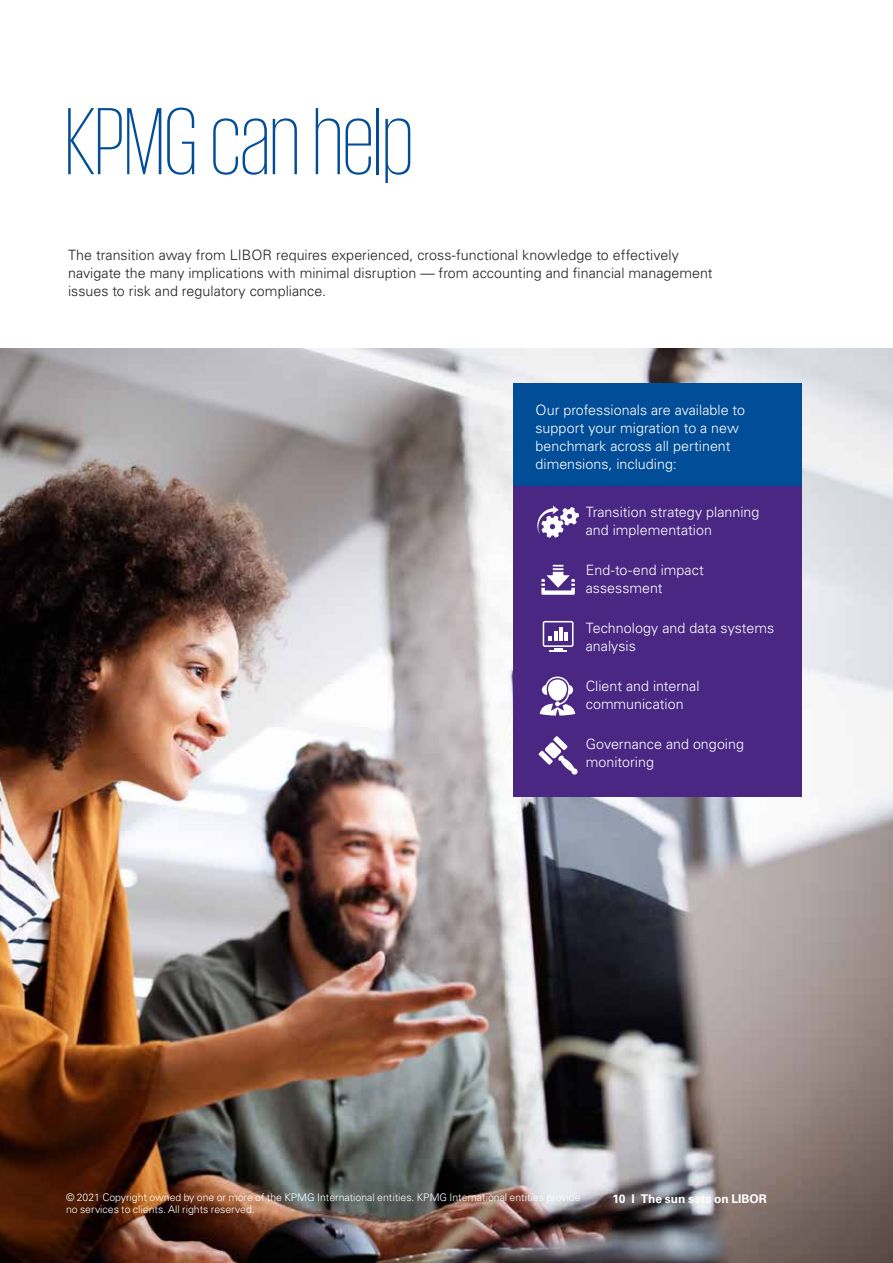
<style>
.page{position:relative;width:893px;height:1263px;background:#fff}
.page>*{position:absolute;margin:0;border:0;box-sizing:border-box;transform-origin:0 0}
.t1{font:200 97.5px "KPMG";color:#014d97}
.t2{font:300 14.25px/18px "Univers LT Std";color:#fff}
.t3{font:300 14.25px/18px "Univers LT Std";color:#231f20}
.t4{font:700 12px "Univers LT Std";color:#fff}
.t5{font:300 10.5px/12px "Univers LT Std";color:#fff}
</style>
<div class="page">
<img style="left:0;top:349px;width:893px;height:914px">
<div style="left:513px;top:486px;width:288px;height:311px;background:#4a2783"></div>
<div style="left:513px;top:384px;width:288px;height:102px;background:#014d97"></div>
<svg style="left:537px;top:505px;width:42px;height:33px"></svg>
<svg style="left:541px;top:565px;width:34px;height:30px"></svg>
<svg style="left:543px;top:621px;width:30px;height:31px"></svg>
<svg style="left:540px;top:676px;width:35px;height:40px"></svg>
<svg style="left:538px;top:736px;width:40px;height:38px"></svg>
<h1 class="t1" style="left:65px;top:95px;width:350px">KPMG can help</h1>
<p class="t3" style="left:68px;top:246px;width:646px">The transition away from LIBOR requires experienced, cross-functional knowledge to effectively navigate the many implications with minimal disruption — from accounting and financial management issues to risk and regulatory compliance.</p>
<p class="t2" style="left:536px;top:401px;width:211px">Our professionals are available to support your migration to a new benchmark across all pertinent dimensions, including:</p>
<p class="t2" style="left:586px;top:503px;width:175px">Transition strategy planning and implementation</p>
<p class="t2" style="left:586px;top:561px;width:120px">End-to-end impact assessment</p>
<p class="t2" style="left:586px;top:619px;width:190px">Technology and data systems analysis</p>
<p class="t2" style="left:586px;top:677px;width:115px">Client and internal communication</p>
<p class="t2" style="left:586px;top:735px;width:160px">Governance and ongoing monitoring</p>
<p class="t5" style="left:66px;top:1191px;width:516px">© 2021 Copyright owned by one or more of the KPMG International entities. KPMG International entities provide no services to clients. All rights reserved.</p>
<p class="t4" style="left:612px;top:1191px;width:156px">10 I The sun sets on LIBOR</p>
</div>
